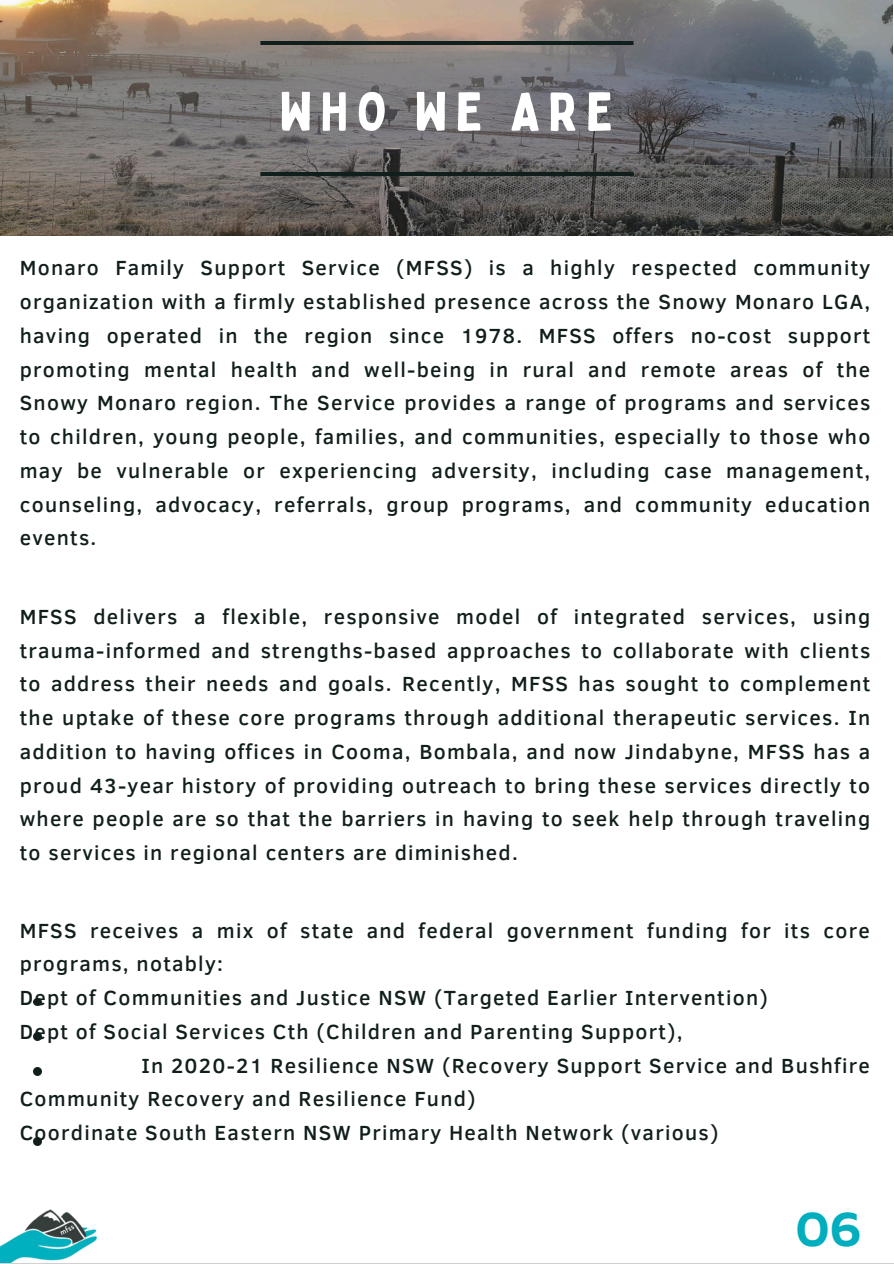
<style>
.page{position:relative;width:894px;height:1264px;background:#fff}
.page>*{position:absolute;margin:0;border:0;box-sizing:border-box;transform-origin:0 0}
.t1{font:53.4px "Bobby Jones";letter-spacing:.16em;color:#fff}
.t2{font:700 48.6px "Muller";color:#00aebe}
.t3{font:500 21px/33.8px "Clear Sans";letter-spacing:.06em;color:#101e1c;text-align:justify}
</style>
<div class="page">
<img style="left:0;top:0;width:892px;height:235px">
<svg style="left:33px;top:998px;width:8px;height:7px"></svg>
<svg style="left:33px;top:1032px;width:8px;height:8px"></svg>
<svg style="left:33px;top:1067px;width:8px;height:8px"></svg>
<svg style="left:33px;top:1137px;width:8px;height:8px"></svg>
<img style="left:254px;top:41px;width:386px;height:3px">
<hr style="left:254px;top:172px;width:386px;height:4px;background:#101e1c">
<img style="left:0;top:1209px;width:98px;height:53px">
<p class="t1" style="left:279px;top:78px;width:335px">WHO WE ARE</p>
<p class="t3" style="left:20px;top:250px;width:851px">Monaro Family Support Service (MFSS) is a highly respected community organization with a firmly established presence across the Snowy Monaro LGA, having operated in the region since 1978. MFSS offers no-cost support promoting mental health and well-being in rural and remote areas of the Snowy Monaro region. The Service provides a range of programs and services to children, young people, families, and communities, especially to those who may be vulnerable or experiencing adversity, including case management, counseling, advocacy, referrals, group programs, and community education events.</p>
<p class="t3" style="left:20px;top:598px;width:851px">MFSS delivers a flexible, responsive model of integrated services, using trauma-informed and strengths-based approaches to collaborate with clients to address their needs and goals. Recently, MFSS has sought to complement the uptake of these core programs through additional therapeutic services. In addition to having offices in Cooma, Bombala, and now Jindabyne, MFSS has a proud 43-year history of providing outreach to bring these services directly to where people are so that the barriers in having to seek help through traveling to services in regional centers are diminished.</p>
<h1 class="t3" style="left:20px;top:912px;width:851px">MFSS receives a mix of state and federal government funding for its core programs, notably:</h1>
<p class="t3" style="left:20px;top:979px;width:749px">Dept of Communities and Justice NSW (Targeted Earlier Intervention)</p>
<p class="t3" style="left:20px;top:1013px;width:664px">Dept of Social Services Cth (Children and Parenting Support),</p>
<p class="t3" style="left:141px;top:1047px;width:729px">In 2020-21 Resilience NSW (Recovery Support Service and Bushfire</p>
<p class="t3" style="left:20px;top:1081px;width:457px">Community Recovery and Resilience Fund)</p>
<p class="t3" style="left:20px;top:1114px;width:700px">Coordinate South Eastern NSW Primary Health Network (various)</p>
<p class="t2" style="left:795px;top:1208px;width:67px">06</p>
</div>
